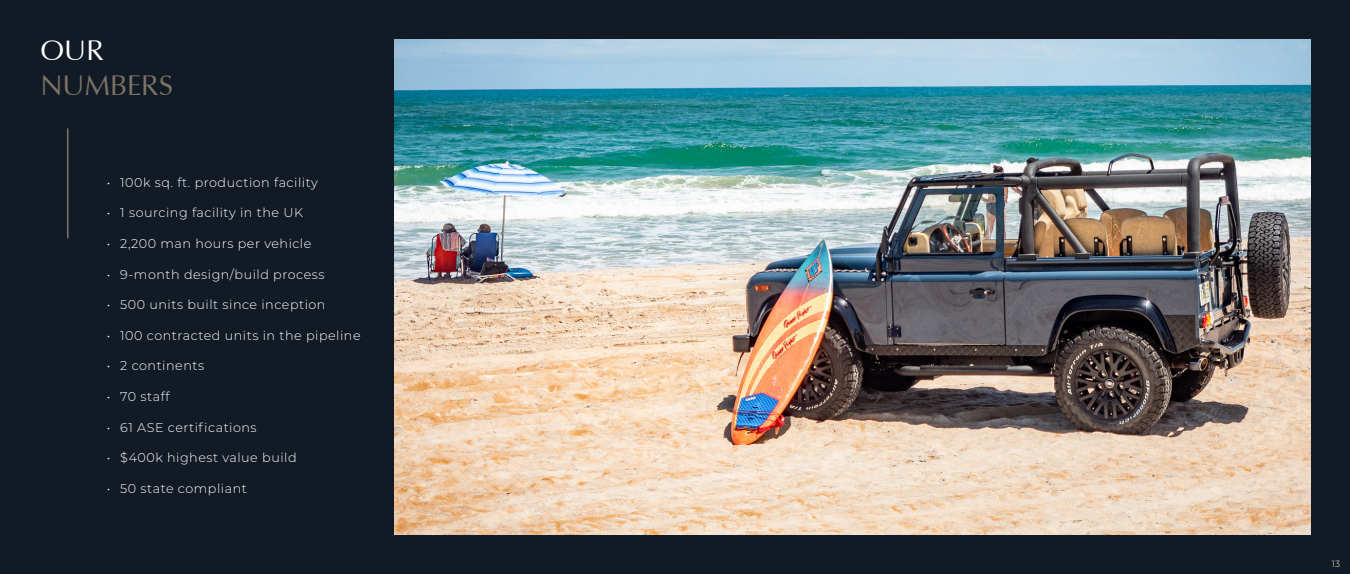
<style>
.page{position:relative;width:1350px;height:574px;background:#121b25}
.page>*{position:absolute;margin:0;border:0;box-sizing:border-box;transform-origin:0 0}
.Heading_01{font:28.5px/34.2px "Optima";color:#7d7366}
.t1{font:300 12.75px "Montserrat";letter-spacing:.04em;color:#fff}
.t2{font:300 9px "Montserrat";color:#fff}
.s1{color:#fff}
</style>
<div class="page">
<img style="left:394px;top:39px;width:917px;height:495px">
<hr style="left:67px;top:129px;width:1px;height:109px;background:#7d7366">
<p class="Heading_01" style="left:40px;top:35px;width:134px"><span class="s1">OUR<br></span>NUMBERS</p>
<p class="t1" style="left:107px;top:173px;width:213px">• 100k sq. ft. production facility</p>
<p class="t1" style="left:107px;top:204px;width:198px">• 1 sourcing facility in the UK</p>
<p class="t1" style="left:107px;top:235px;width:206px">• 2,200 man hours per vehicle</p>
<p class="t1" style="left:107px;top:265px;width:219px">• 9-month design/build process</p>
<p class="t1" style="left:107px;top:296px;width:220px">• 500 units built since inception</p>
<p class="t1" style="left:107px;top:326px;width:255px">• 100 contracted units in the pipeline</p>
<p class="t1" style="left:107px;top:357px;width:99px">• 2 continents</p>
<p class="t1" style="left:107px;top:388px;width:64px">• 70 staff</p>
<p class="t1" style="left:107px;top:418px;width:151px">• 61 ASE certifications</p>
<p class="t1" style="left:107px;top:449px;width:191px">• $400k highest value build</p>
<p class="t1" style="left:107px;top:479px;width:142px">• 50 state compliant</p>
<p class="t2" style="left:1332px;top:558px;width:10px">13</p>
</div>
